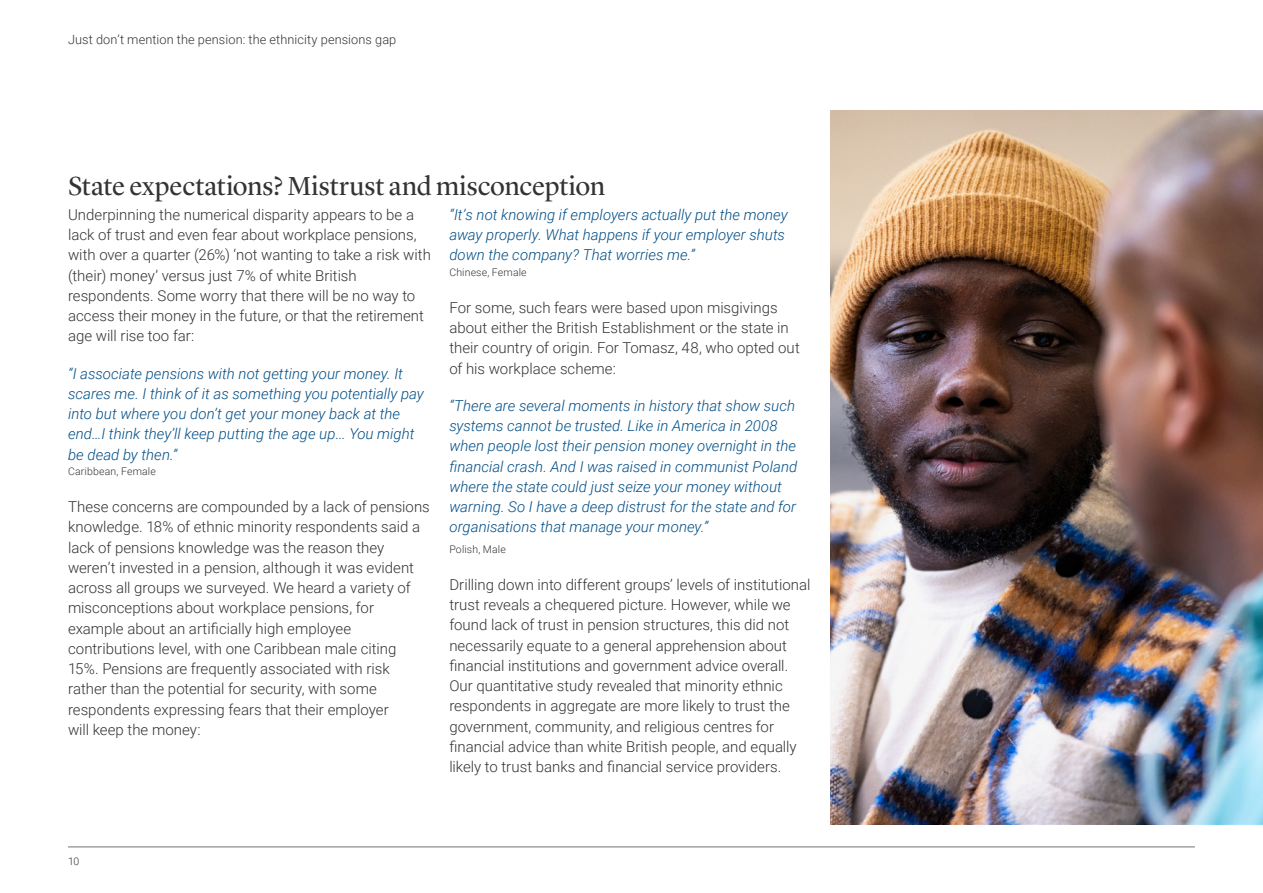
<style>
.page{position:relative;width:1263px;height:893px;background:#fff}
.page>*{position:absolute;margin:0;border:0;box-sizing:border-box;transform-origin:0 0}
.t1{font:27px "Lyon Display";letter-spacing:-.005em;color:#333}
.t2{font:300 15px/20.2px "Roboto";color:#333}
.t3{font:italic 300 15px/20.2px "Roboto";color:#004e86}
.t4{font:300 12.75px "Roboto";letter-spacing:.01em;color:#333}
.t5{font:300 10.5px "Roboto";letter-spacing:.015em;color:#333}
</style>
<div class="page">
<img style="left:831px;top:111px;width:432px;height:714px">
<hr style="left:68px;top:846px;width:1127px;height:1px;background:#737373">
<p class="t4" style="left:68px;top:30px;width:330px">Just don’t mention the pension: the ethnicity pensions gap</p>
<h2 class="t1" style="left:68px;top:166px;width:538px">State expectations? Mistrust and misconception</h2>
<p class="t2" style="left:68px;top:204px;width:364px">Underpinning the numerical disparity appears to be a lack of trust and even fear about workplace pensions, with over a quarter (26%) ‘not wanting to take a risk with (their) money’ versus just 7% of white British respondents. Some worry that there will be no way to access their money in the future, or that the retirement age will rise too far:</p>
<p class="t3" style="left:68px;top:363px;width:357px">“I associate pensions with not getting your money. It scares me. I think of it as something you potentially pay into but where you don’t get your money back at the end…I think they’ll keep putting the age up... You might be dead by then.”</p>
<p class="t5" style="left:68px;top:464px;width:89px">Caribbean, Female</p>
<p class="t2" style="left:68px;top:496px;width:363px">These concerns are compounded by a lack of pensions knowledge. 18% of ethnic minority respondents said a lack of pensions knowledge was the reason they weren’t invested in a pension, although it was evident across all groups we surveyed. We heard a variety of misconceptions about workplace pensions, for example about an artificially high employee contributions level, with one Caribbean male citing 15%. Pensions are frequently associated with risk rather than the potential for security, with some respondents expressing fears that their employer<br>will keep the money:</p>
<p class="t3" style="left:449px;top:204px;width:340px">“It’s not knowing if employers actually put the money away properly. What happens if your employer shuts down the company? That worries me.”</p>
<p class="t5" style="left:449px;top:265px;width:79px">Chinese, Female</p>
<p class="t2" style="left:449px;top:297px;width:352px">For some, such fears were based upon misgivings about either the British Establishment or the state in their country of origin. For Tomasz, 48, who opted out of his workplace scheme:</p>
<p class="t3" style="left:449px;top:395px;width:349px">“There are several moments in history that show such systems cannot be trusted. Like in America in 2008 when people lost their pension money overnight in the financial crash. And I was raised in communist Poland where the state could just seize your money without warning. So I have a deep distrust for the state and for organisations that manage your money.”</p>
<p class="t5" style="left:449px;top:542px;width:58px">Polish, Male</p>
<p class="t2" style="left:449px;top:574px;width:363px">Drilling down into different groups’ levels of institutional trust reveals a chequered picture. However, while we found lack of trust in pension structures, this did not necessarily equate to a general apprehension about financial institutions and government advice overall.<br>Our quantitative study revealed that minority ethnic respondents in aggregate are more likely to trust the government, community, and religious centres for financial advice than white British people, and equally likely to trust banks and financial service providers.</p>
<p class="t5" style="left:68px;top:854px;width:13px">10</p>
</div>
